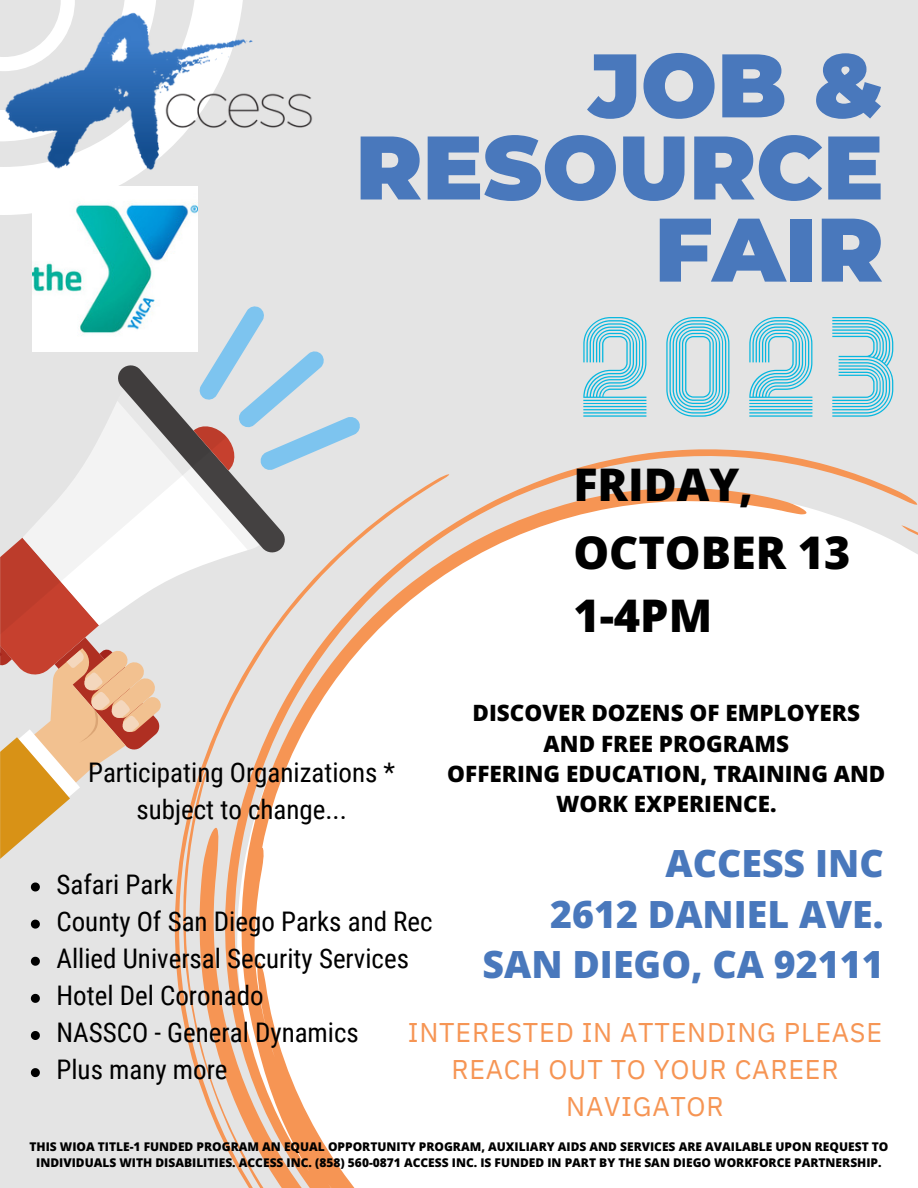
<style>
.page{position:relative;width:918px;height:1188px;background:#e4e4e4}
.page>*{position:absolute;margin:0;border:0;box-sizing:border-box;transform-origin:0 0}
.t1{font:211.2px "Atyaaf";color:#06b7df}
.t2{font:900 90px/82.2px "Montserrat";color:#4978bc;text-align:right}
.t3{font:800 45px "Open Sans";color:#000}
.t4{font:800 37.5px/50.7px "Open Sans";color:#4978bc;text-align:right}
.t5{font:27px/37.2px "Roboto Condensed";color:#000;text-align:center}
.t6{font:27px/37.2px "IBM Plex Sans";letter-spacing:.03em;color:#f69554;text-align:center}
.t7{font:800 22.5px/30.3px "Open Sans";color:#000;text-align:center}
.t8{font:800 12px/15.8px "Open Sans";color:#000;text-align:center}
</style>
<div class="page">
<svg style="left:0;top:186px;width:198px;height:29px"></svg>
<svg style="left:559px;top:449px;width:359px;height:56px"></svg>
<svg style="left:174px;top:474px;width:698px;height:499px"></svg>
<svg style="left:177px;top:863px;width:114px;height:325px"></svg>
<div style="left:291px;top:525px;width:627px;height:663px;background:#fff"></div>
<svg style="left:0;top:306px;width:361px;height:557px"></svg>
<img style="left:0;top:0;width:313px;height:186px">
<img style="left:32px;top:187px;width:166px;height:165px">
<svg style="left:31px;top:883px;width:9px;height:9px"></svg>
<svg style="left:31px;top:920px;width:9px;height:9px"></svg>
<svg style="left:31px;top:957px;width:9px;height:9px"></svg>
<svg style="left:31px;top:994px;width:9px;height:9px"></svg>
<svg style="left:31px;top:1031px;width:9px;height:9px"></svg>
<svg style="left:31px;top:1068px;width:9px;height:9px"></svg>
<p class="t2" style="left:355px;top:44px;width:530px">JOB &amp;<br>RESOURCE<br>FAIR</p>
<p class="t1" style="left:573px;top:248px;width:331px">2023</p>
<p class="t5" style="left:88px;top:754px;width:309px">Participating Organizations * subject to change...</p>
<p class="t3" style="left:573px;top:453px;width:181px">FRIDAY,</p>
<p class="t3" style="left:573px;top:521px;width:279px">OCTOBER 13</p>
<p class="t3" style="left:573px;top:584px;width:140px">1-4PM</p>
<p class="t7" style="left:473px;top:697px;width:389px">DISCOVER DOZENS OF EMPLOYERS</p>
<p class="t7" style="left:544px;top:728px;width:247px">AND FREE PROGRAMS</p>
<p class="t7" style="left:447px;top:758px;width:440px">OFFERING EDUCATION, TRAINING AND<br>WORK EXPERIENCE.</p>
<p class="t4" style="left:666px;top:837px;width:220px">ACCESS INC</p>
<p class="t4" style="left:483px;top:888px;width:403px">2612 DANIEL AVE.<br>SAN DIEGO, CA 92111</p>
<p class="t5" style="left:57px;top:866px;width:119px">Safari Park</p>
<p class="t5" style="left:57px;top:903px;width:378px;text-align:left">County Of San Diego Parks and Rec<br>Allied Universal Security Services<br>Hotel Del Coronado</p>
<p class="t5" style="left:57px;top:1014px;width:304px">NASSCO - General Dynamics</p>
<p class="t5" style="left:57px;top:1051px;width:173px">Plus many more</p>
<p class="t6" style="left:408px;top:1013px;width:476px">INTERESTED IN ATTENDING PLEASE<br>REACH OUT TO YOUR CAREER<br>NAVIGATOR</p>
<p class="t8" style="left:29px;top:1139px;width:861px">THIS WIOA TITLE-1 FUNDED PROGRAM AN EQUAL OPPORTUNITY PROGRAM, AUXILIARY AIDS AND SERVICES ARE AVAILABLE UPON REQUEST TO<br>INDIVIDUALS WITH DISABILITIES. ACCESS INC. (858) 560-0871 ACCESS INC. IS FUNDED IN PART BY THE SAN DIEGO WORKFORCE PARTNERSHIP.</p>
</div>
